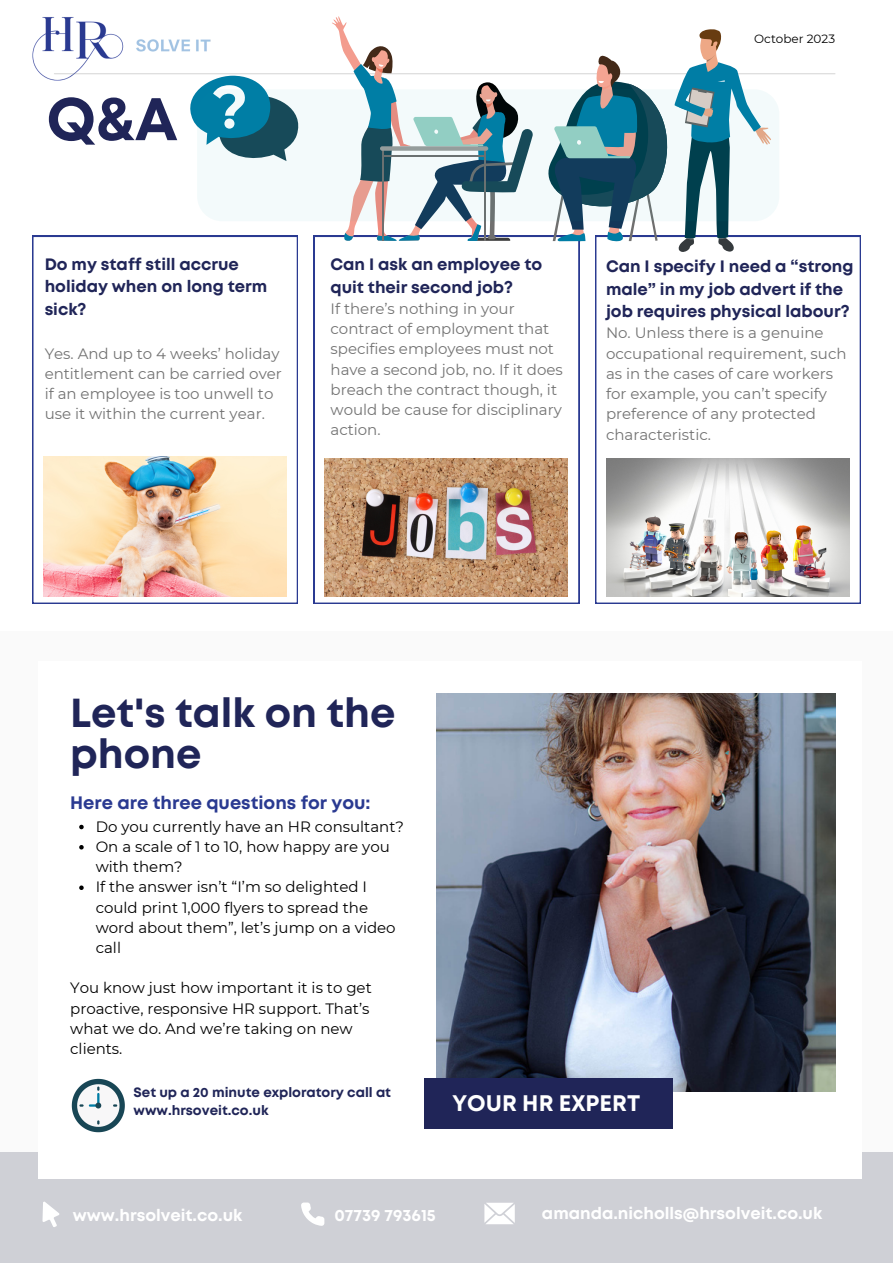
<style>
.page{position:relative;width:893px;height:1264px;background:#fff}
.page>*{position:absolute;margin:0;border:0;box-sizing:border-box;transform-origin:0 0}
.t1{font:700 60px "Mont";color:#202558}
.t2{font:700 40.5px/41.5px "Mont";color:#202558}
.t3{font:700 22.5px "Mont";color:#fff}
.t4{font:700 18px "Mont";color:#2a3a91}
.t5{font:700 16.5px/22.5px "Mont";color:#202558}
.t6{font:700 16.5px "Mont";color:#fff}
.t7{font:15px/20.2px "Montserrat";color:#737373}
.t8{font:15px/20.2px "Montserrat";color:#000}
.t9{font:700 13.5px "Mont";color:#202558}
.t10{font:12px "Montserrat";color:#000}
</style>
<div class="page">
<hr style="left:54px;top:73px;width:780px;height:1px;background:#d9d9d9">
<div style="left:0;top:631px;width:892px;height:522px;background:#fafafa"></div>
<div style="left:0;top:1151px;width:892px;height:111px;background:#cfd0d6"></div>
<div style="left:38px;top:661px;width:823px;height:517px;background:#fff"></div>
<svg style="left:72px;top:1078px;width:53px;height:54px"></svg>
<img style="left:436px;top:693px;width:399px;height:398px">
<div style="left:424px;top:1078px;width:248px;height:51px;background:#202558"></div>
<svg style="left:32px;top:236px;width:266px;height:367px"></svg>
<svg style="left:314px;top:236px;width:265px;height:367px"></svg>
<svg style="left:595px;top:236px;width:265px;height:367px"></svg>
<svg style="left:543px;top:29px;width:228px;height:223px"></svg>
<svg style="left:190px;top:76px;width:74px;height:50px"></svg>
<svg style="left:301px;top:1202px;width:23px;height:23px"></svg>
<svg style="left:42px;top:1201px;width:17px;height:26px"></svg>
<svg style="left:484px;top:1202px;width:30px;height:22px"></svg>
<svg style="left:331px;top:16px;width:202px;height:225px"></svg>
<hr style="left:484px;top:150px;width:2px;height:91px;background:#706f6f">
<svg style="left:197px;top:89px;width:582px;height:132px;fill:#f3fafb"></svg>
<img style="left:44px;top:457px;width:242px;height:139px">
<img style="left:324px;top:458px;width:243px;height:138px">
<img style="left:606px;top:458px;width:243px;height:138px">
<img style="left:32px;top:17px;width:200px;height:68px">
<svg style="left:79px;top:824px;width:5px;height:5px"></svg>
<svg style="left:79px;top:845px;width:5px;height:4px"></svg>
<svg style="left:79px;top:885px;width:5px;height:5px"></svg>
<p class="t1" style="left:46px;top:97px;width:133px">Q&amp;A</p>
<p class="t5" style="left:45px;top:254px;width:224px">Do my staff still accrue holiday when on long term sick?</p>
<p class="t7" style="left:45px;top:343px;width:239px">Yes. And up to 4 weeks’ holiday entitlement can be carried over if an employee is too unwell to use it within the current year.</p>
<p class="t10" style="left:754px;top:31px;width:82px">October 2023</p>
<p class="t5" style="left:330px;top:254px;width:213px">Can I ask an employee to quit their second job?</p>
<p class="t7" style="left:330px;top:298px;width:234px">If there’s nothing in your contract of employment that specifies employees must not have a second job, no. If it does breach the contract though, it would be cause for disciplinary action.</p>
<p class="t5" style="left:606px;top:256px;width:249px">Can I specify I need a “strong male” in my job advert if the job requires physical labour?</p>
<p class="t7" style="left:606px;top:323px;width:242px">No. Unless there is a genuine occupational requirement, such as in the cases of care workers for example, you can’t specify preference of any protected characteristic.</p>
<p class="t2" style="left:70px;top:694px;width:327px">Let's talk on the phone</p>
<p class="t4" style="left:70px;top:796px;width:302px">Here are three questions for you:</p>
<p class="t8" style="left:96px;top:816px;width:310px">Do you currently have an HR consultant?</p>
<p class="t8" style="left:96px;top:836px;width:295px">On a scale of 1 to 10, how happy are you with them?</p>
<p class="t8" style="left:96px;top:876px;width:301px">If the answer isn’t “I’m so delighted I could print 1,000 flyers to spread the word about them”, let’s jump on a video call</p>
<p class="t8" style="left:70px;top:977px;width:303px">You know just how important it is to get proactive, responsive HR support. That’s what we do. And we’re taking on new clients.</p>
<p class="t9" style="left:133px;top:1087px;width:259px">Set up a 20 minute exploratory call at</p>
<p class="t9" style="left:133px;top:1105px;width:136px">www.hrsoveit.co.uk</p>
<p class="t3" style="left:452px;top:1094px;width:190px">YOUR HR EXPERT</p>
<p class="t6" style="left:73px;top:1208px;width:171px">www.hrsolveit.co.uk</p>
<p class="t6" style="left:334px;top:1208px;width:103px">07739 793615</p>
<p class="t6" style="left:542px;top:1207px;width:282px">amanda.nicholls@hrsolveit.co.uk</p>
</div>
